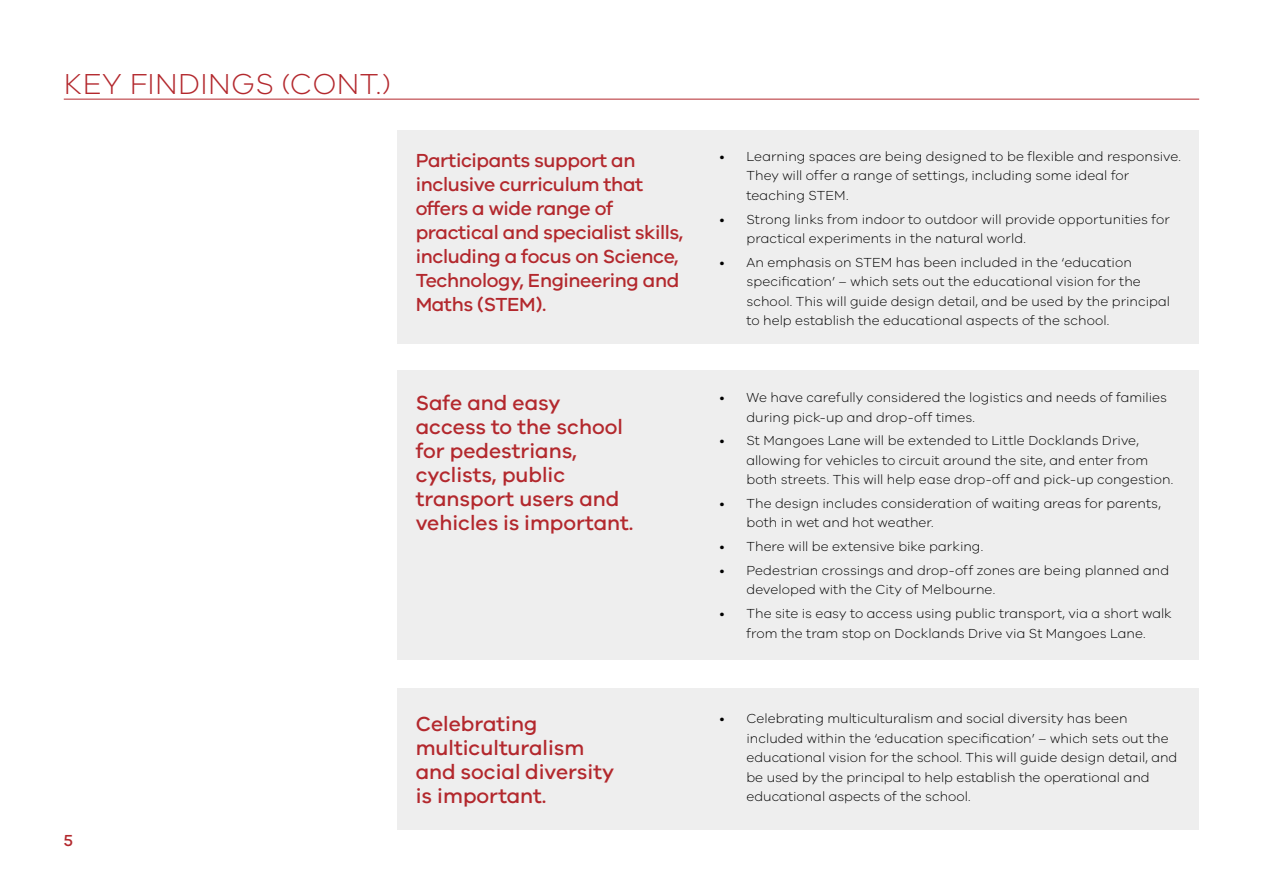
<style>
.page{position:relative;width:1263px;height:893px;background:#fff}
.page>*{position:absolute;margin:0;border:0;box-sizing:border-box;transform-origin:0 0}
.t1{font:300 29.85px "VIC";letter-spacing:.01em;color:#b3282d}
.t2{font:500 21px/24px "VIC";color:#b3282d}
.t3{font:500 19.5px/24px "VIC";letter-spacing:-.02em;color:#b3282d}
.t4{font:500 16.5px "VIC";color:#b3282d}
.t5{font:300 13.5px/19.5px "VIC";color:#000}
</style>
<div class="page">
<div style="left:398px;top:370px;width:801px;height:290px;background:#eee"></div>
<div style="left:398px;top:688px;width:801px;height:141px;background:#eee"></div>
<div style="left:398px;top:130px;width:801px;height:213px;background:#eee"></div>
<hr style="left:64px;top:99px;width:1135px;height:1px;background:#b3282d">
<h1 class="t1" style="left:64px;top:66px;width:329px">KEY FINDINGS (CONT.)</h1>
<h3 class="t3" style="left:416px;top:148px;width:269px">Participants support an inclusive curriculum that offers a wide range of practical and specialist skills, including a focus on Science,<br>Technology, Engineering and<br>Maths (STEM).</h3>
<p class="t5" style="left:746px;top:146px;width:436px;text-indent:-27px">• Learning spaces are being designed to be flexible and responsive.<br>They will offer a range of settings, including some ideal for teaching STEM.</p>
<p class="t5" style="left:746px;top:209px;width:425px;text-indent:-27px">• Strong links from indoor to outdoor will provide opportunities for practical experiments in the natural world.</p>
<p class="t5" style="left:746px;top:252px;width:425px;text-indent:-27px">• An emphasis on STEM has been included in the ‘education specification’ – which sets out the educational vision for the school. This will guide design detail, and be used by the principal to help establish the educational aspects of the school.</p>
<h2 class="t2" style="left:416px;top:390px;width:219px">Safe and easy access to the school for pedestrians, cyclists, public transport users and vehicles is important.</h2>
<p class="t5" style="left:746px;top:387px;width:422px;text-indent:-27px">• We have carefully considered the logistics and needs of families during pick-up and drop-off times.</p>
<p class="t5" style="left:746px;top:430px;width:428px;text-indent:-27px">• St Mangoes Lane will be extended to Little Docklands Drive, allowing for vehicles to circuit around the site, and enter from both streets. This will help ease drop-off and pick-up congestion.</p>
<p class="t5" style="left:746px;top:493px;width:416px;text-indent:-27px">• The design includes consideration of waiting areas for parents, both in wet and hot weather.</p>
<p class="t5" style="left:719px;top:536px;width:265px">• There will be extensive bike parking.</p>
<p class="t5" style="left:746px;top:560px;width:424px;text-indent:-27px">• Pedestrian crossings and drop-off zones are being planned and developed with the City of Melbourne.</p>
<p class="t5" style="left:719px;top:603px;width:454px;text-align:center">• The site is easy to access using public transport, via a short walk from the tram stop on Docklands Drive via St Mangoes Lane.</p>
<p class="t4" style="left:64px;top:830px;width:11px">5</p>
<h2 class="t2" style="left:416px;top:711px;width:200px">Celebrating multiculturalism and social diversity is important.</h2>
<p class="t5" style="left:746px;top:708px;width:432px;text-indent:-27px">• Celebrating multiculturalism and social diversity has been included within the ‘education specification’ – which sets out the educational vision for the school. This will guide design detail, and be used by the principal to help establish the operational and educational aspects of the school.</p>
</div>
